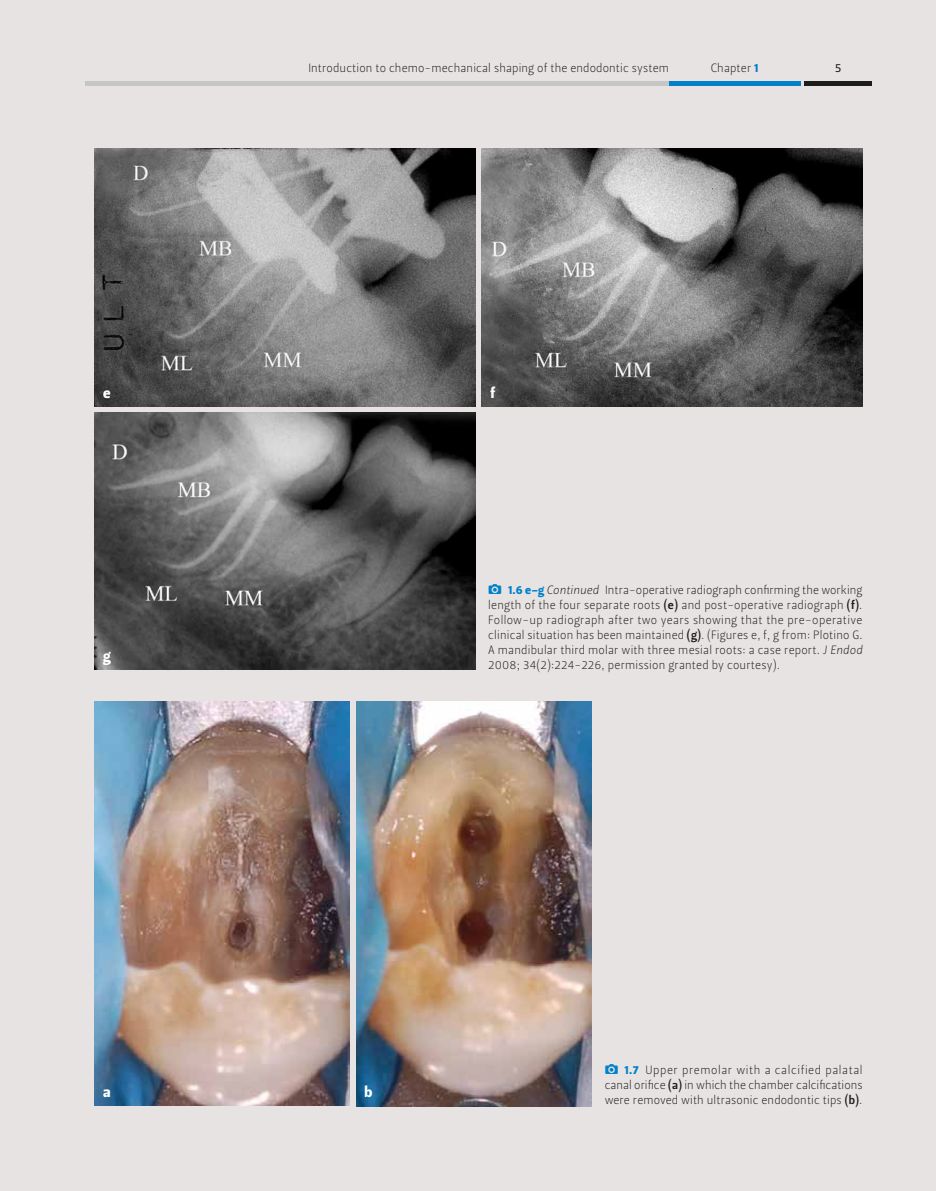
<style>
.page{position:relative;width:936px;height:1191px;background:#fff}
.page>*{position:absolute;margin:0;border:0;box-sizing:border-box;transform-origin:0 0}
.t1{font:15px "Leitura Sans Grot 4";color:#fff}
.t2{font:12px/15px "Leitura Sans Grot 1";letter-spacing:.01em;color:#1d1d1b;text-align:justify}
.t3{font:12px "Leitura Sans Grot 2";color:#1d1d1b}
.s1{font-family:"Leitura Sans Grot 4";color:#0081c9}
.s2{font-family:"EDRA Simboli";color:#0081c9}
.s3{font-family:"Leitura Sans Italic 1"}
.s4{font-family:"Leitura Sans Grot 3"}
</style>
<div class="page">
<div style="left:0;top:0;width:935px;height:1191px;background:#e7e3e3"></div>
<hr style="left:804px;top:81px;width:68px;height:4px;background:#1d1d1b">
<hr style="left:669px;top:81px;width:131px;height:4px;background:#0081c9">
<hr style="left:85px;top:81px;width:584px;height:4px;background:#c6c6c6">
<img style="left:95px;top:149px;width:380px;height:257px">
<img style="left:95px;top:412px;width:380px;height:257px">
<img style="left:482px;top:149px;width:380px;height:257px">
<img style="left:95px;top:702px;width:254px;height:403px">
<img style="left:356px;top:702px;width:235px;height:404px">
<p class="t1" style="left:103px;top:383px;width:9px">e</p>
<p class="t1" style="left:103px;top:647px;width:9px">g</p>
<p class="t2" style="left:308px;top:61px;width:362px">Introduction to chemo-mechanical shaping of the endodontic system</p>
<p class="t2" style="left:710px;top:61px;width:49px">Chapter <span class="s1">1</span></p>
<p class="t3" style="left:835px;top:61px;width:8px">5</p>
<p class="t1" style="left:490px;top:383px;width:6px">f</p>
<p class="t2" style="left:488px;top:583px;width:376px"><span class="s2">!</span> <span class="s1">1.6 e-g</span> <span class="s3">Continued</span> Intra-operative radiograph confirming the working length of the four separate roots <span class="s4">(e)</span> and post-operative radiograph <span class="s4">(f)</span>.<br>Follow-up radiograph after two years showing that the pre-operative clinical situation has been maintained <span class="s4">(g)</span>. (Figures e, f, g from: Plotino G.<br>A mandibular third molar with three mesial roots: a case report. <span class="s3">J Endod </span>2008; 34(2):224-226, permission granted by courtesy).</p>
<p class="t1" style="left:103px;top:1083px;width:9px">a</p>
<p class="t1" style="left:364px;top:1083px;width:9px">b</p>
<p class="t2" style="left:604px;top:1062px;width:259px"><span class="s2">!</span> <span class="s1">1.7</span> Upper premolar with a calcified palatal canal orifice <span class="s4">(a)</span> in which the chamber calcifications were removed with ultrasonic endodontic tips <span class="s4">(b)</span>.</p>
</div>
